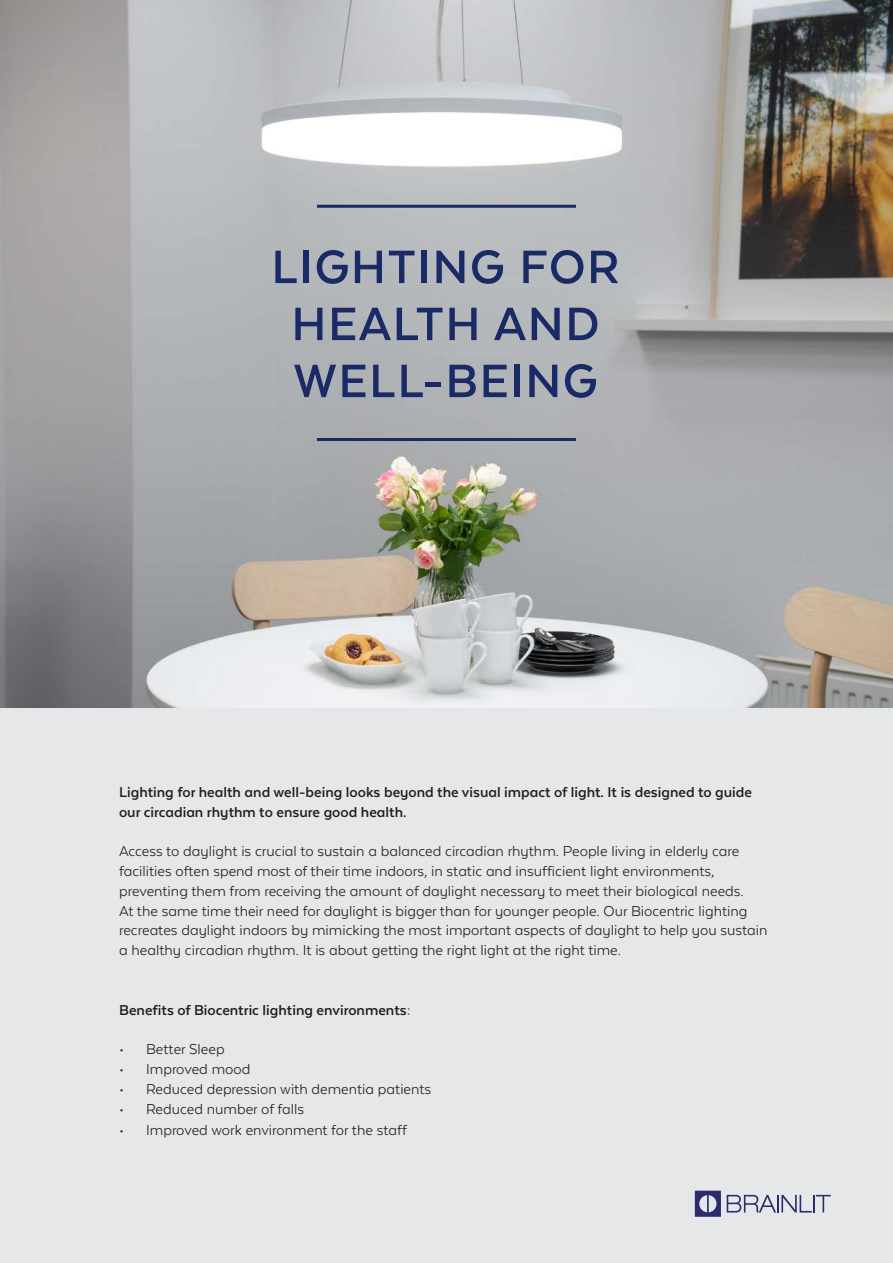
<style>
.page{position:relative;width:893px;height:1263px;background:#fff}
.page>*{position:absolute;margin:0;border:0;box-sizing:border-box;transform-origin:0 0}
.t1{font:700 54px/57px "Texta Alt W00";letter-spacing:.03em;color:#192a67;text-align:center}
.t2{font:16.5px/19.8px "Texta Alt W00";color:#231f20}
.t3{font:700 16.5px/19.8px "Texta Alt";color:#231f20}
.t4{font:16.5px "Texta Alt";color:#231f20}
.s1{font-family:"Texta Alt W00"}
</style>
<div class="page">
<img style="left:0;top:0;width:893px;height:708px">
<div style="left:0;top:708px;width:893px;height:555px;background:#e6e7e9"></div>
<hr style="left:317px;top:205px;width:259px;height:3px;background:#192a67">
<hr style="left:317px;top:438px;width:259px;height:3px;background:#192a67">
<svg style="left:727px;top:1195px;width:104px;height:17px"></svg>
<svg style="left:695px;top:1191px;width:26px;height:26px"></svg>
<h1 class="t1" style="left:271px;top:238px;width:349px">LIGHTING FOR<br>HEALTH AND<br>WELL-BEING</h1>
<p class="t3" style="left:119px;top:782px;width:635px">Lighting for health and well-being looks beyond the visual impact of light. It is designed to guide our circadian rhythm to ensure good health.</p>
<p class="t4" style="left:119px;top:843px;width:622px">Access to daylight is crucial to sustain a balanced circadian rhythm. <span class="s1">People living in elderly care</span></p>
<p class="t2" style="left:119px;top:861px;width:650px">facilities often spend most of their time indoors, in static and insufficient light environments, preventing them from receiving the amount of daylight necessary to meet their biological needs.<br>At the same time their need for daylight is bigger than for younger people. Our Biocentric lighting recreates daylight indoors by mimicking the most important aspects of daylight to help you sustain a healthy circadian rhythm. It is about getting the right light at the right time.</p>
<p class="t3" style="left:119px;top:999px;width:293px">Benefits of Biocentric lighting environments:</p>
<p class="t2" style="left:119px;top:1039px;width:107px">• Better Sleep</p>
<p class="t2" style="left:119px;top:1059px;width:133px">• Improved mood</p>
<p class="t2" style="left:119px;top:1079px;width:314px">• Reduced depression with dementia patients</p>
<p class="t2" style="left:119px;top:1098px;width:187px">• Reduced number of falls</p>
<p class="t2" style="left:119px;top:1120px;width:289px">• Improved work environment for the staff</p>
</div>
